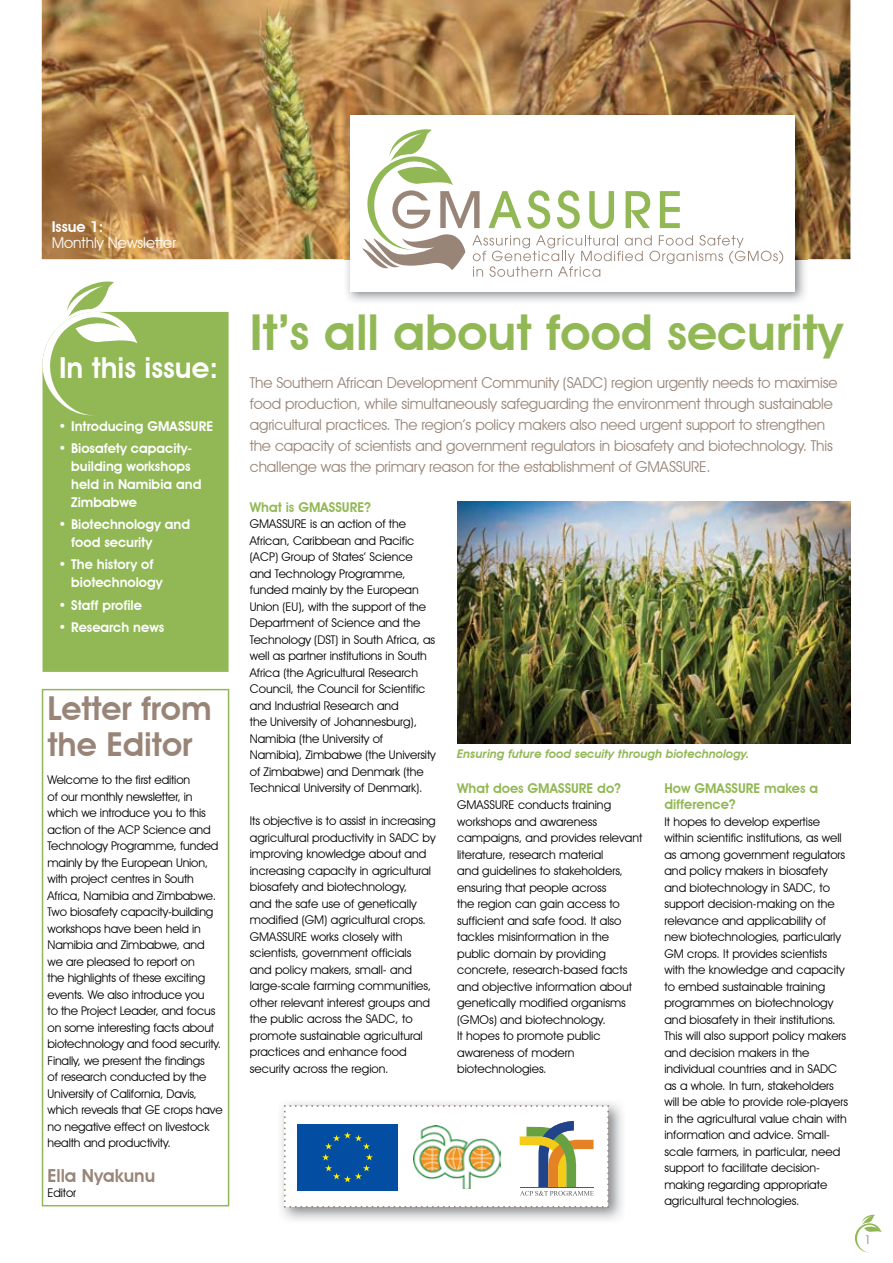
<style>
.page{position:relative;width:893px;height:1263px;background:#fff}
.page>*{position:absolute;margin:0;border:0;box-sizing:border-box;transform-origin:0 0}
.t1{font:600 49.5px "Avant Garde IT Cby BT";color:#92b856}
.t2{font:600 33px/36px "Avant Garde IT Cby BT";color:#998578}
.t3{font:600 28.95px "Avant Garde IT Cby BT";color:#fff}
.t4{font:600 18px "Avant Garde IT Cby BT";color:#998578}
.t5{font:15px/21px "Avant Garde IT Cby BT";letter-spacing:-.01em;color:#998578}
.t6{font:15px "Avant Garde IT Cby BT";color:#fff}
.t7{font:600 15px "Avant Garde IT Cby BT";color:#fff}
.t8{font:600 13.5px/18px "Avant Garde IT Cby BT";color:#fff}
.t9{font:600 13.5px/16.5px "Avant Garde IT Cby BT";color:#92b856}
.t10{font:12px/16.5px "Avant Garde IT Cby BT";color:#000}
.t11{font:italic 600 12px "Avant Garde IT Cby BT";color:#92b856}
.t12{font:12px "Avant Garde IT Cby BT";color:#998578}
</style>
<div class="page">
<img style="left:42px;top:0;width:808px;height:259px">
<img style="left:344px;top:109px;width:464px;height:193px">
<div style="left:350px;top:115px;width:445px;height:176px;background:#fff"></div>
<svg style="left:362px;top:129px;width:421px;height:148px"></svg>
<svg style="left:854px;top:1214px;width:28px;height:38px"></svg>
<div style="left:43px;top:312px;width:186px;height:360px;background:#92b856"></div>
<svg style="left:42px;top:281px;width:95px;height:135px"></svg>
<svg style="left:42px;top:689px;width:187px;height:517px"></svg>
<img style="left:457px;top:502px;width:393px;height:241px">
<img style="left:281px;top:1102px;width:342px;height:118px">
<svg style="left:284px;top:1105px;width:325px;height:103px"></svg>
<p class="t7" style="left:52px;top:218px;width:53px">Issue 1:</p>
<p class="t6" style="left:52px;top:234px;width:126px">Monthly Newsletter</p>
<h3 class="t3" style="left:59px;top:350px;width:161px">In this issue:</h3>
<p class="t8" style="left:59px;top:417px;width:156px">• Introducing GMASSURE</p>
<p class="t8" style="left:71px;top:439px;width:132px;text-indent:-13px">• Biosafety capacity&shy;building workshops held in Namibia and<br>Zimbabwe</p>
<p class="t8" style="left:71px;top:515px;width:120px;text-indent:-13px">• Biotechnology and food security</p>
<p class="t8" style="left:71px;top:555px;width:93px;text-indent:-13px">• The history of biotechnology</p>
<p class="t8" style="left:59px;top:596px;width:85px">• Staff profile</p>
<p class="t8" style="left:59px;top:618px;width:107px">• Research news</p>
<h2 class="t2" style="left:48px;top:690px;width:166px">Letter from the Editor</h2>
<p class="t10" style="left:48px;top:771px;width:177px">Welcome to the first edition<br>of our monthly newsletter, in which we introduce you to this action of the ACP Science and<br>Technology Programme, funded mainly by the European Union, with project centres in South<br>Africa, Namibia and Zimbabwe.<br>Two biosafety capacity-building workshops have been held in<br>Namibia and Zimbabwe, and we are pleased to report on<br>the highlights of these exciting events. We also introduce you<br>to the Project Leader, and focus on some interesting facts about biotechnology and food security.<br>Finally, we present the findings<br>of research conducted by the<br>University of California, Davis, which reveals that GE crops have no negative effect on livestock health and productivity.</p>
<h3 class="t4" style="left:48px;top:1164px;width:109px">Ella Nyakunu</h3>
<p class="t10" style="left:48px;top:1184px;width:30px">Editor</p>
<h1 class="t1" style="left:250px;top:302px;width:595px">It’s all about food security</h1>
<p class="t5" style="left:250px;top:372px;width:589px">The Southern African Development Community (SADC) region urgently needs to maximise food production, while simultaneously safeguarding the environment through sustainable agricultural practices. The region’s policy makers also need urgent support to strengthen the capacity of scientists and government regulators in biosafety and biotechnology. This challenge was the primary reason for the establishment of GMASSURE.</p>
<p class="t9" style="left:250px;top:499px;width:123px">What is GMASSURE?</p>
<p class="t10" style="left:250px;top:516px;width:188px">GMASSURE is an action of the<br>African, Caribbean and Pacific (ACP) Group of States’ Science and Technology Programme, funded mainly by the European<br>Union (EU), with the support of the<br>Department of Science and the<br>Technology (DST) in South Africa, as well as partner institutions in South<br>Africa (the Agricultural Research<br>Council, the Council for Scientific and Industrial Research and<br>the University of Johannesburg),<br>Namibia (the University of<br>Namibia), Zimbabwe (the University of Zimbabwe) and Denmark (the<br>Technical University of Denmark).</p>
<p class="t10" style="left:250px;top:813px;width:187px">Its objective is to assist in increasing agricultural productivity in SADC by improving knowledge about and increasing capacity in agricultural biosafety and biotechnology,<br>and the safe use of genetically modified (GM) agricultural crops.<br>GMASSURE works closely with scientists, government officials and policy makers, small- and large-scale farming communities, other relevant interest groups and the public across the SADC, to promote sustainable agricultural practices and enhance food security across the region.</p>
<p class="t11" style="left:457px;top:746px;width:294px">Ensuring future food secuity through biotechnology.</p>
<p class="t9" style="left:457px;top:780px;width:165px">What does GMASSURE do?</p>
<p class="t10" style="left:457px;top:797px;width:187px">GMASSURE conducts training workshops and awareness campaigns, and provides relevant literature, research material<br>and guidelines to stakeholders, ensuring that people across<br>the region can gain access to sufficient and safe food. It also tackles misinformation in the public domain by providing concrete, research-based facts and objective information about genetically modified organisms (GMOs) and biotechnology.<br>It hopes to promote public awareness of modern biotechnologies.</p>
<p class="t9" style="left:664px;top:780px;width:155px">How GMASSURE makes a difference?</p>
<p class="t10" style="left:664px;top:813px;width:185px">It hopes to develop expertise within scientific institutions, as well as among government regulators and policy makers in biosafety and biotechnology in SADC, to support decision-making on the relevance and applicability of new biotechnologies, particularly<br>GM crops. It provides scientists with the knowledge and capacity to embed sustainable training programmes on biotechnology and biosafety in their institutions.<br>This will also support policy makers and decision makers in the individual countries and in SADC as a whole. In turn, stakeholders will be able to provide role-players in the agricultural value chain with information and advice. Small&shy;scale farmers, in particular, need support to facilitate decision&shy;making regarding appropriate agricultural technologies.</p>
<p class="t12" style="left:864px;top:1233px;width:8px">1</p>
</div>
